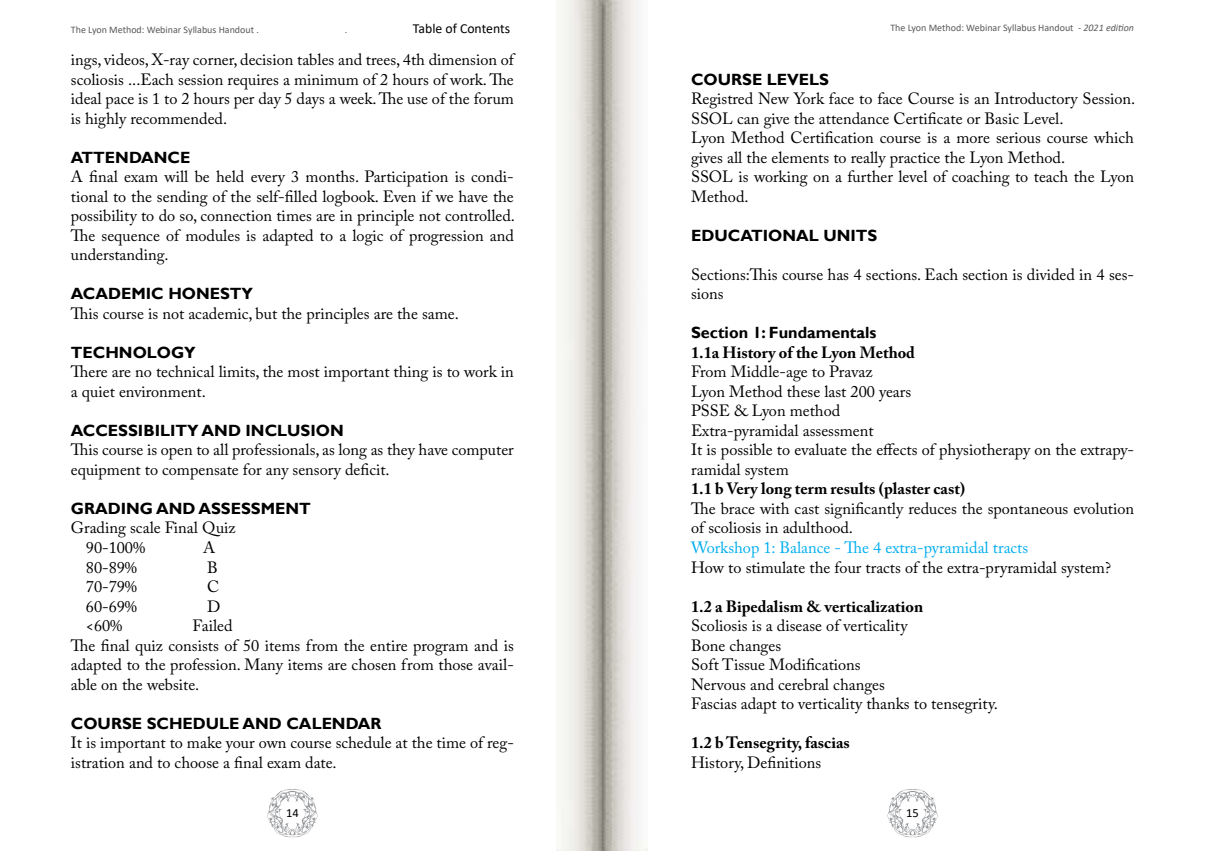
<style>
.page{position:relative;width:1205px;height:851px;background:#fff}
.page>*{position:absolute;margin:0;border:0;box-sizing:border-box;transform-origin:0 0}
.t1{font:16.25px/19.5px "Adobe Caslon Pro";color:#000}
.t2{font:700 16.25px "Gill Sans";color:#000}
.t3{font:700 16.25px "Adobe Caslon Pro";color:#000}
.t4{font:16.25px "Adobe Caslon Pro";color:#00aeef}
.t5{font:13.75px "Calibri";color:#000}
.t6{font:12.5px "Calibri";color:#000}
.t7{font:10px "Calibri";color:#58595b}
.s1{font-style:italic}
</style>
<div class="page">
<svg style="left:267px;top:789px;width:51px;height:48px"></svg>
<svg style="left:887px;top:789px;width:51px;height:48px"></svg>
<img style="left:556px;top:0;width:91px;height:850px">
<p class="t7" style="left:71px;top:23px;width:189px">The Lyon Method: Webinar Syllabus Handout .</p>
<p class="t7" style="left:345px;top:23px;width:4px">.</p>
<p class="t5" style="left:413px;top:19px;width:99px">Table of Contents</p>
<p class="t1" style="left:71px;top:50px;width:445px;text-align:justify">ings, videos, X-ray corner, decision tables and trees, 4th dimension of scoliosis ...Each session requires a minimum of 2 hours of work. The ideal pace is 1 to 2 hours per day 5 days a week. The use of the forum is highly recommended.</p>
<p class="t2" style="left:71px;top:147px;width:121px">ATTENDANCE</p>
<p class="t1" style="left:71px;top:167px;width:446px;text-align:justify">A final exam will be held every 3 months. Participation is condi&shy;tional to the sending of the self-filled logbook. Even if we have the possibility to do so, connection times are in principle not controlled.<br>The sequence of modules is adapted to a logic of progression and understanding.</p>
<p class="t2" style="left:71px;top:284px;width:184px">ACADEMIC HONESTY</p>
<p class="t1" style="left:71px;top:303px;width:389px">This course is not academic, but the principles are the same.</p>
<p class="t2" style="left:71px;top:342px;width:126px">TECHNOLOGY</p>
<p class="t1" style="left:71px;top:362px;width:444px">There are no technical limits, the most important thing is to work in a quiet environment.</p>
<p class="t2" style="left:71px;top:420px;width:274px">ACCESSIBILITY AND INCLUSION</p>
<p class="t1" style="left:71px;top:440px;width:444px">This course is open to all professionals, as long as they have computer equipment to compensate for any sensory deficit.</p>
<p class="t2" style="left:71px;top:498px;width:241px">GRADING AND ASSESSMENT</p>
<p class="t1" style="left:86px;top:518px;width:151px;text-indent:-15px">Grading scale Final Quiz<br>90-100%</p>
<p class="t1" style="left:203px;top:537px;width:14px">A</p>
<p class="t1" style="left:86px;top:557px;width:53px">80-89%</p>
<p class="t1" style="left:207px;top:557px;width:12px">B</p>
<p class="t1" style="left:86px;top:576px;width:53px">70-79%</p>
<p class="t1" style="left:207px;top:576px;width:14px">C</p>
<p class="t1" style="left:86px;top:596px;width:53px">60-69%</p>
<p class="t1" style="left:207px;top:596px;width:15px">D</p>
<p class="t1" style="left:86px;top:615px;width:38px">&lt;60%</p>
<p class="t1" style="left:71px;top:615px;width:444px;text-indent:122px">Failed<br>The final quiz consists of 50 items from the entire program and is adapted to the profession. Many items are chosen from those avail&shy;able on the website.</p>
<p class="t2" style="left:71px;top:713px;width:312px">COURSE SCHEDULE AND CALENDAR</p>
<p class="t1" style="left:71px;top:732px;width:444px">It is important to make your own course schedule at the time of reg&shy;istration and to choose a final exam date.</p>
<p class="t7" style="left:890px;top:20px;width:245px">The Lyon Method: Webinar Syllabus Handout - <span class="s1">2021 edition</span></p>
<p class="t2" style="left:691px;top:69px;width:139px">COURSE LEVELS</p>
<p class="t1" style="left:691px;top:89px;width:446px">Registred New York face to face Course is an Introductory Session.<br>SSOL can give the attendance Certificate or Basic Level.<br>Lyon Method Certification course is a more serious course which gives all the elements to really practice the Lyon Method.<br>SSOL is working on a further level of coaching to teach the Lyon Method.</p>
<p class="t2" style="left:691px;top:225px;width:188px">EDUCATIONAL UNITS</p>
<p class="t1" style="left:691px;top:264px;width:444px">Sections:This course has 4 sections. Each section is divided in 4 ses&shy;sions</p>
<p class="t2" style="left:691px;top:323px;width:187px">Section 1: Fundamentals</p>
<p class="t3" style="left:691px;top:342px;width:225px">1.1a History of the Lyon Method</p>
<p class="t1" style="left:691px;top:362px;width:444px">From Middle-age to Pravaz<br>Lyon Method these last 200 years<br>PSSE &amp; Lyon method<br>Extra-pyramidal assessment<br>It is possible to evaluate the effects of physiotherapy on the extrapy&shy;ramidal system</p>
<p class="t3" style="left:691px;top:479px;width:276px">1.1 b Very long term results (plaster cast)</p>
<p class="t1" style="left:691px;top:498px;width:444px">The brace with cast significantly reduces the spontaneous evolution of scoliosis in adulthood.</p>
<p class="t4" style="left:691px;top:537px;width:339px">Workshop 1: Balance - The 4 extra-pyramidal tracts</p>
<p class="t1" style="left:691px;top:557px;width:421px">How to stimulate the four tracts of the extra-pryramidal system?</p>
<p class="t3" style="left:691px;top:596px;width:234px">1.2 a Bipedalism &amp; verticalization</p>
<p class="t1" style="left:691px;top:615px;width:308px">Scoliosis is a disease of verticality<br>Bone changes<br>Soft Tissue Modifications<br>Nervous and cerebral changes<br>Fascias adapt to verticality thanks to tensegrity.</p>
<p class="t3" style="left:691px;top:732px;width:160px">1.2 b Tensegrity, fascias</p>
<p class="t1" style="left:691px;top:752px;width:132px">History, Definitions</p>
<p class="t6" style="left:286px;top:803px;width:14px">14</p>
<p class="t6" style="left:906px;top:803px;width:14px">15</p>
</div>
